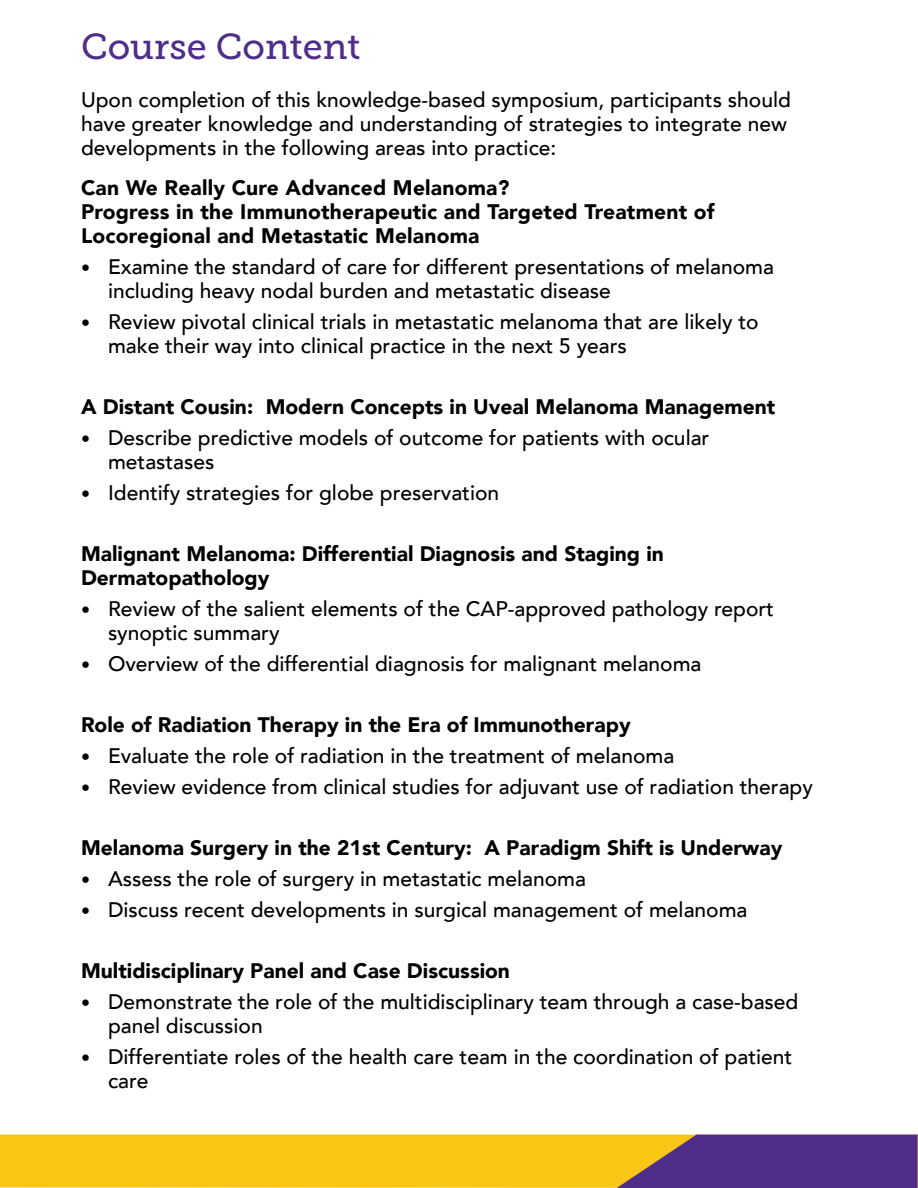
<style>
.page{position:relative;width:918px;height:1188px;background:#fff}
.page>*{position:absolute;margin:0;border:0;box-sizing:border-box;transform-origin:0 0}
.t1{font:36px "Museo Slab 500";color:#4f2e8b}
.t2{font:500 21px/24px "Avenir LT";color:#000}
.t3{font:900 21px/24px "Avenir LT";color:#000}
.s1{font-size:18px}
</style>
<div class="page">
<div style="left:0;top:1135px;width:617px;height:53px;background:#fac615"></div>
<svg style="left:617px;top:1135px;width:301px;height:53px"></svg>
<p class="t1" style="left:81px;top:26px;width:281px">Course Content</p>
<p class="t2" style="left:81px;top:89px;width:711px">Upon completion of this knowledge-based symposium, participants should have greater knowledge and understanding of strategies to integrate new developments in the following areas into practice:</p>
<p class="t3" style="left:81px;top:176px;width:430px">Can We Really Cure Advanced Melanoma?</p>
<p class="t3" style="left:81px;top:200px;width:635px">Progress in the Immunotherapeutic and Targeted Treatment of</p>
<p class="t3" style="left:81px;top:224px;width:400px">Locoregional and Metastatic Melanoma</p>
<p class="t2" style="left:108px;top:255px;width:667px;text-indent:-27px"><span class="s1">•</span> Examine the standard of care for different presentations of melanoma including heavy nodal burden and metastatic disease</p>
<p class="t2" style="left:108px;top:310px;width:652px;text-indent:-27px"><span class="s1">•</span> Review pivotal clinical trials in metastatic melanoma that are likely to make their way into clinical practice in the next 5 years</p>
<p class="t3" style="left:81px;top:395px;width:696px">A Distant Cousin: Modern Concepts in Uveal Melanoma Management</p>
<p class="t2" style="left:108px;top:426px;width:603px;text-indent:-27px"><span class="s1">•</span> Describe predictive models of outcome for patients with ocular metastases</p>
<p class="t2" style="left:81px;top:481px;width:420px"><span class="s1">•</span> Identify strategies for globe preservation</p>
<p class="t3" style="left:81px;top:542px;width:584px">Malignant Melanoma: Differential Diagnosis and Staging in<br>Dermatopathology</p>
<p class="t2" style="left:108px;top:597px;width:668px;text-indent:-27px"><span class="s1">•</span> Review of the salient elements of the CAP-approved pathology report synoptic summary</p>
<p class="t2" style="left:81px;top:652px;width:622px"><span class="s1">•</span> Overview of the differential diagnosis for malignant melanoma</p>
<p class="t3" style="left:81px;top:713px;width:551px">Role of Radiation Therapy in the Era of Immunotherapy</p>
<p class="t2" style="left:81px;top:744px;width:595px"><span class="s1">•</span> Evaluate the role of radiation in the treatment of melanoma</p>
<p class="t2" style="left:81px;top:775px;width:733px"><span class="s1">•</span> Review evidence from clinical studies for adjuvant use of radiation therapy</p>
<p class="t3" style="left:81px;top:836px;width:703px">Melanoma Surgery in the 21st Century: A Paradigm Shift is Underway</p>
<p class="t2" style="left:81px;top:867px;width:507px"><span class="s1">•</span> Assess the role of surgery in metastatic melanoma</p>
<p class="t2" style="left:81px;top:898px;width:668px"><span class="s1">•</span> Discuss recent developments in surgical management of melanoma</p>
<p class="t3" style="left:81px;top:959px;width:431px">Multidisciplinary Panel and Case Discussion</p>
<p class="t2" style="left:108px;top:990px;width:692px;text-indent:-27px"><span class="s1">•</span> Demonstrate the role of the multidisciplinary team through a case-based panel discussion</p>
<p class="t2" style="left:108px;top:1045px;width:686px;text-indent:-27px"><span class="s1">•</span> Differentiate roles of the health care team in the coordination of patient care</p>
</div>
